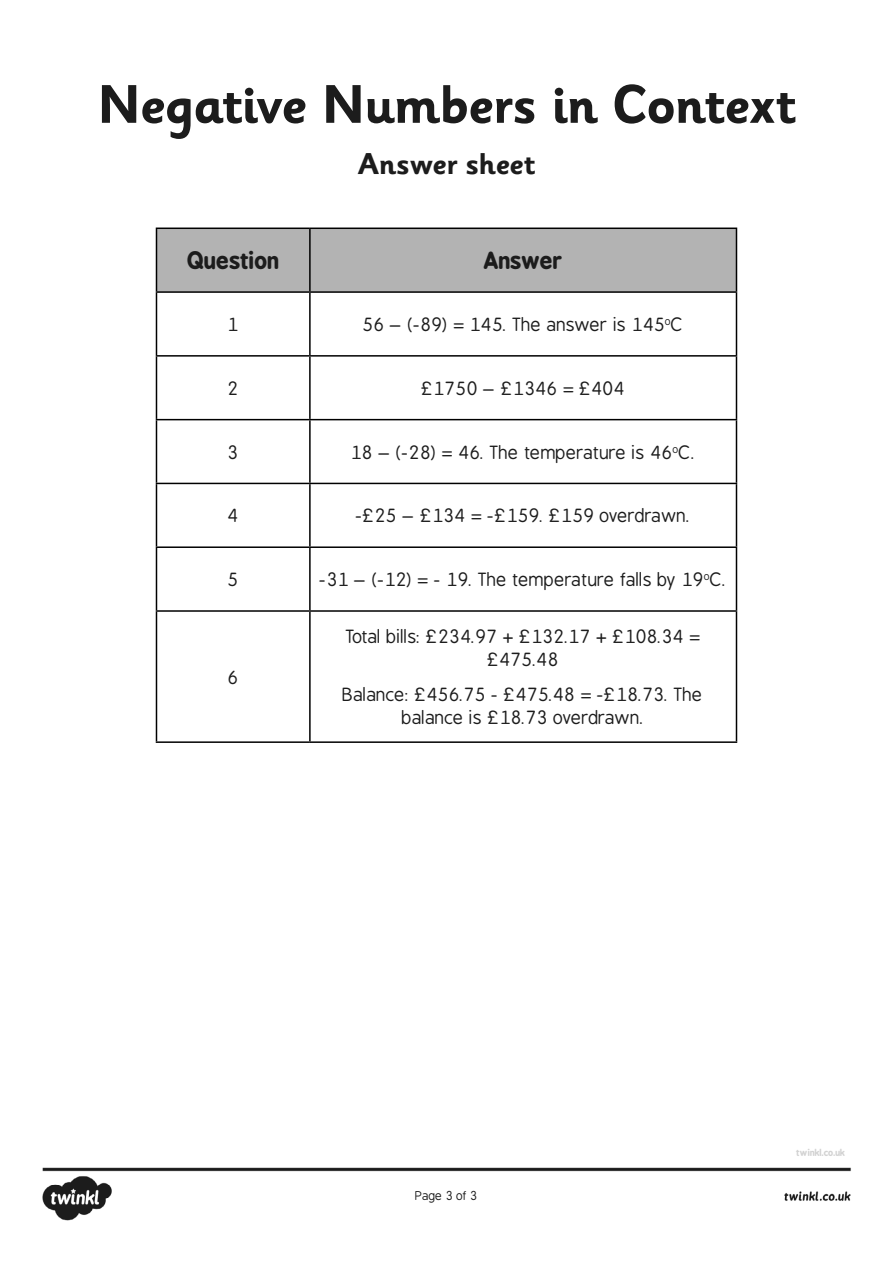
<style>
.page{position:relative;width:893px;height:1263px;background:#fff}
.page>*{position:absolute;margin:0;border:0;box-sizing:border-box;transform-origin:0 0}
.Heading_1{font:700 54px "Sassoon Infant Rg";letter-spacing:-.03em;color:#1c1c1c}
.Heading_1-2{font:700 30px "Sassoon Infant Rg";letter-spacing:-.02em;color:#1c1c1c}
.t1{font:700 22.5px "B Preplay";letter-spacing:-.01em;color:#1c1c1c}
.t2{font:18px/22.5px "B Preplay";letter-spacing:-.01em;color:#1c1c1c;text-align:center}
.t3{font:12px "B Preplay";letter-spacing:-.025em;color:#1c1c1c}
.Twinkl_Website{font:700 9px "B Preplay";color:#d2d2d2}
</style>
<div class="page">
<img style="left:42px;top:1167px;width:809px;height:54px">
<div style="left:157px;top:229px;width:579px;height:62px;background:#b3b3b3"></div>
<hr style="left:156px;top:228px;width:154px;height:1px;background:#000">
<hr style="left:156px;top:229px;width:1px;height:62px;background:#000">
<hr style="left:310px;top:228px;width:427px;height:1px;background:#000">
<hr style="left:309px;top:229px;width:2px;height:62px;background:#000">
<hr style="left:736px;top:229px;width:1px;height:62px;background:#000">
<hr style="left:156px;top:291px;width:154px;height:2px;background:#000">
<hr style="left:156px;top:293px;width:1px;height:62px;background:#000">
<hr style="left:310px;top:291px;width:427px;height:2px;background:#000">
<hr style="left:309px;top:293px;width:2px;height:62px;background:#000">
<hr style="left:736px;top:293px;width:1px;height:62px;background:#000">
<hr style="left:156px;top:355px;width:154px;height:2px;background:#000">
<hr style="left:156px;top:357px;width:1px;height:62px;background:#000">
<hr style="left:310px;top:355px;width:427px;height:2px;background:#000">
<hr style="left:309px;top:357px;width:2px;height:62px;background:#000">
<hr style="left:736px;top:357px;width:1px;height:62px;background:#000">
<hr style="left:156px;top:419px;width:154px;height:1px;background:#000">
<hr style="left:156px;top:420px;width:1px;height:63px;background:#000">
<hr style="left:310px;top:419px;width:427px;height:1px;background:#000">
<hr style="left:309px;top:420px;width:2px;height:63px;background:#000">
<hr style="left:736px;top:420px;width:1px;height:63px;background:#000">
<hr style="left:156px;top:483px;width:154px;height:1px;background:#000">
<hr style="left:156px;top:484px;width:1px;height:62px;background:#000">
<hr style="left:310px;top:483px;width:427px;height:1px;background:#000">
<hr style="left:309px;top:484px;width:2px;height:62px;background:#000">
<hr style="left:736px;top:484px;width:1px;height:62px;background:#000">
<hr style="left:156px;top:546px;width:154px;height:2px;background:#000">
<hr style="left:156px;top:548px;width:1px;height:62px;background:#000">
<hr style="left:310px;top:546px;width:427px;height:2px;background:#000">
<hr style="left:309px;top:548px;width:2px;height:62px;background:#000">
<hr style="left:736px;top:548px;width:1px;height:62px;background:#000">
<hr style="left:156px;top:610px;width:154px;height:2px;background:#000">
<hr style="left:156px;top:612px;width:1px;height:129px;background:#000">
<hr style="left:310px;top:610px;width:427px;height:2px;background:#000">
<hr style="left:309px;top:612px;width:2px;height:129px;background:#000">
<hr style="left:736px;top:612px;width:1px;height:129px;background:#000">
<hr style="left:156px;top:741px;width:154px;height:2px;background:#000">
<hr style="left:310px;top:741px;width:427px;height:2px;background:#000">
<p class="Heading_1" style="left:97px;top:74px;width:700px">Negative Numbers in Context</p>
<p class="Heading_1-2" style="left:358px;top:147px;width:179px">Answer sheet</p>
<p class="t1" style="left:187px;top:247px;width:93px">Question</p>
<p class="t1" style="left:484px;top:247px;width:81px">Answer</p>
<p class="t2" style="left:228px;top:314px;width:13px">1</p>
<p class="t2" style="left:362px;top:314px;width:323px">56 – (-89) = 145. The answer is 145<sup>o</sup>C</p>
<p class="t2" style="left:228px;top:378px;width:13px">2</p>
<p class="t2" style="left:421px;top:378px;width:205px">£1750 – £1346 = £404</p>
<p class="t2" style="left:228px;top:441px;width:13px">3</p>
<p class="t2" style="left:351px;top:441px;width:346px">18 – (-28) = 46. The temperature is 46<sup>o</sup>C.</p>
<p class="t2" style="left:228px;top:505px;width:13px">4</p>
<p class="t2" style="left:356px;top:505px;width:336px">-£25 – £134 = -£159. £159 overdrawn.</p>
<p class="t2" style="left:228px;top:569px;width:13px">5</p>
<p class="t2" style="left:320px;top:569px;width:409px">-31 – (-12) = - 19. The temperature falls by 19<sup>o</sup>C.</p>
<p class="t2" style="left:228px;top:666px;width:13px">6</p>
<p class="t2" style="left:346px;top:626px;width:356px">Total bills: £234.97 + £132.17 + £108.34 = £475.48</p>
<p class="t2" style="left:343px;top:684px;width:362px">Balance: £456.75 - £475.48 = -£18.73. The balance is £18.73 overdrawn.</p>
<p class="t3" style="left:415px;top:1189px;width:64px">Page 3 of 3</p>
<p class="Twinkl_Website" style="left:796px;top:1147px;width:51px">twinkl.co.uk</p>
</div>
